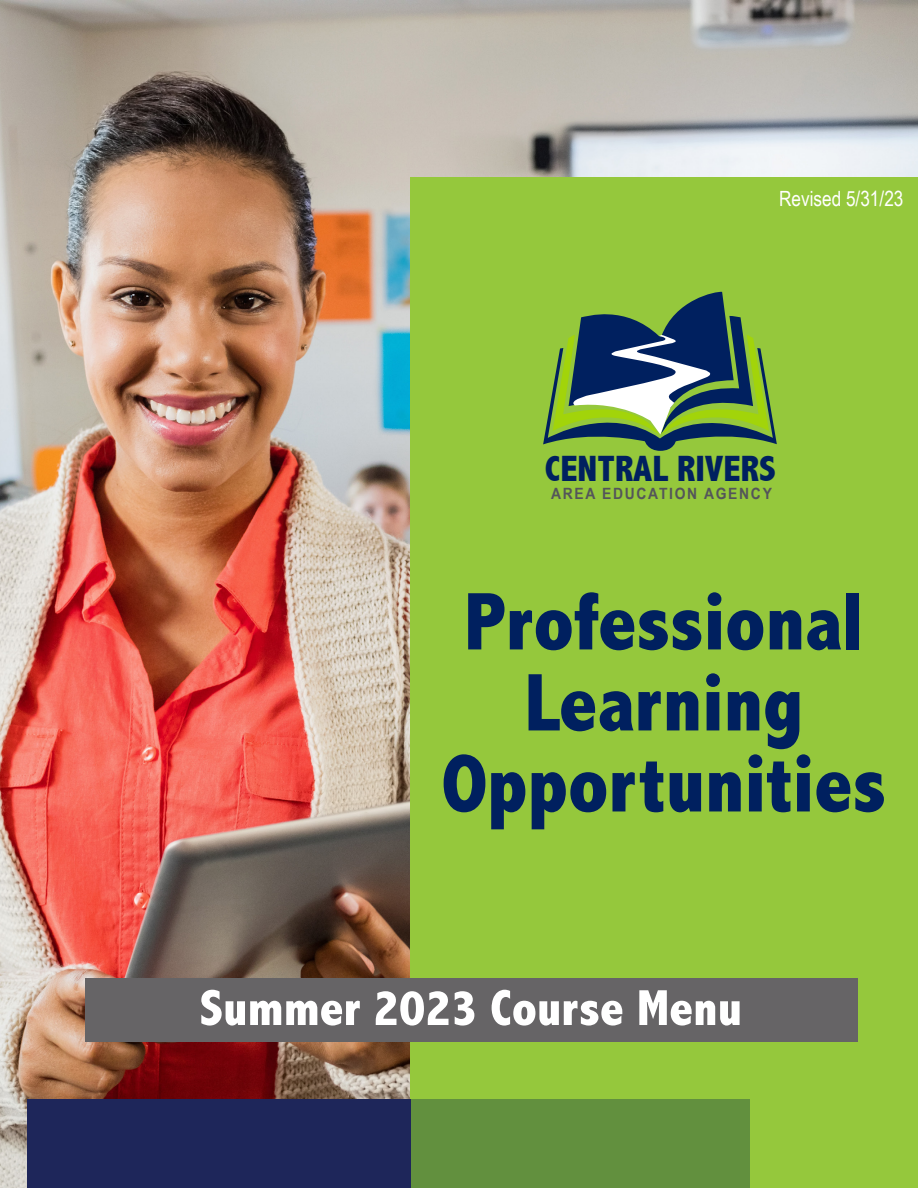
<style>
.page{position:relative;width:918px;height:1188px;background:#fff}
.page>*{position:absolute;margin:0;border:0;box-sizing:border-box;transform-origin:0 0}
.t1{font:800 condensed 82.5px/81px "Abadi";color:#00205f;text-align:center}
.t2{font:800 condensed 51px "Abadi";color:#fff}
.t3{font:800 condensed 36.6px "Abadi";color:#00205f}
.t4{font:21px "Arial Narrow";color:#fff}
.t5{font:700 15.6px "Arial Narrow";letter-spacing:.1em;color:#54555a;scale:1.09 1}
</style>
<div class="page">
<img style="left:0;top:0;width:918px;height:1188px">
<div style="left:411px;top:177px;width:507px;height:1011px;background:#95c83c"></div>
<div style="left:27px;top:1099px;width:723px;height:89px;background:#1e265a"></div>
<div style="left:85px;top:979px;width:773px;height:63px;background:#666466"></div>
<div style="left:411px;top:1099px;width:339px;height:89px;background:#62903e"></div>
<svg style="left:543px;top:291px;width:234px;height:160px"></svg>
<p class="t4" style="left:779px;top:183px;width:126px">Revised 5/31/23</p>
<p class="t3" style="left:545px;top:448px;width:233px">CENTRAL RIVERS</p>
<p class="t5" style="left:551px;top:482px;width:204px">AREA EDUCATION AGENCY</p>
<p class="t1" style="left:442px;top:581px;width:446px">Professional<br>Learning<br>Opportunities</p>
<p class="t2" style="left:200px;top:978px;width:544px">Summer 2023 Course Menu</p>
</div>
